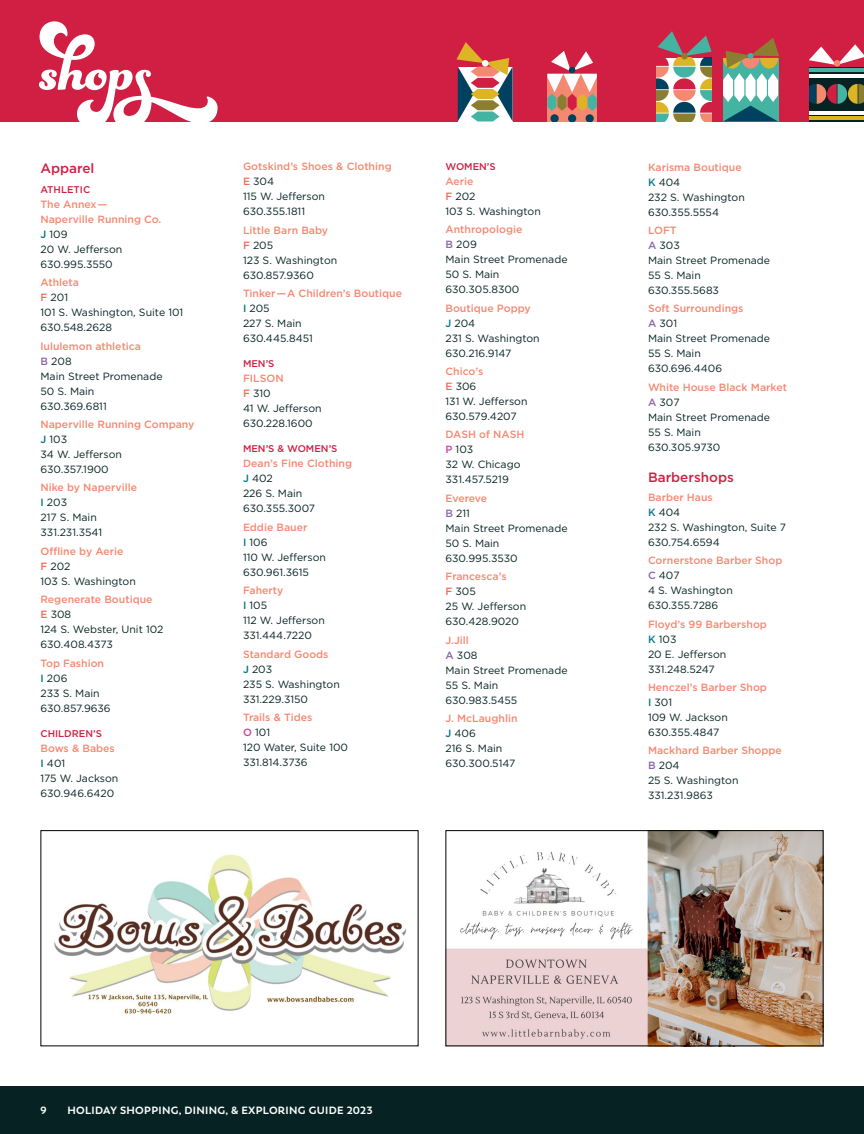
<style>
.page{position:relative;width:864px;height:1134px;background:#fff}
.page>*{position:absolute;margin:0;border:0;box-sizing:border-box;transform-origin:0 0}
.t1{font:63px "Funkydori";color:#fff}
.t2{font:500 13.5px "Gotham";color:#d11f43}
.t3{font:10.5px/15px "Gotham";color:#062222}
.t4{font:500 10.5px/15px "Gotham";color:#f58871}
.t5{font:700 10.5px "Trenda";letter-spacing:.03em;color:#fff}
.t6{font:500 9.75px "Gotham";color:#d11f43}
.s1{color:#00798b}
.s2{font-weight:400;color:#062222}
.s3{font-weight:500;color:#f58871}
.s4{font-weight:500;color:#f26a56}
.s5{font-weight:500;color:#8c65ab}
.s6{font-weight:500;color:#00798b}
.s7{font-weight:500;color:#cb4398}
</style>
<div class="page">
<div style="left:0;top:0;width:864px;height:122px;background:#d11f43"></div>
<div style="left:0;top:1087px;width:864px;height:47px;background:#062222"></div>
<svg style="left:723px;top:38px;width:56px;height:84px"></svg>
<svg style="left:809px;top:44px;width:55px;height:21px"></svg>
<div style="left:810px;top:67px;width:54px;height:55px;background:#062222"></div>
<div style="left:834px;top:60px;width:6px;height:7px;background:#f58871;border-radius:50%"></div>
<hr style="left:810px;top:111px;width:54px;height:4px;background:#fff">
<hr style="left:810px;top:116px;width:54px;height:4px;background:#ddb426">
<hr style="left:810px;top:68px;width:54px;height:4px;background:#45b3a2">
<hr style="left:810px;top:74px;width:54px;height:3px;background:#fff">
<svg style="left:810px;top:84px;width:54px;height:20px"></svg>
<svg style="left:547px;top:121px;width:50px;height:1px"></svg>
<svg style="left:547px;top:51px;width:50px;height:70px"></svg>
<svg style="left:456px;top:42px;width:57px;height:80px"></svg>
<div style="left:482px;top:60px;width:7px;height:7px;background:#fff;border-radius:50%"></div>
<svg style="left:657px;top:31px;width:55px;height:90px"></svg>
<div style="left:681px;top:53px;width:7px;height:6px;background:#8c7e30;border-radius:50%"></div>
<img style="left:54px;top:854px;width:353px;height:160px">
<div style="left:40px;top:830px;width:378px;height:216px;border:1px solid #000"></div>
<img style="left:448px;top:832px;width:374px;height:212px">
<div style="left:446px;top:830px;width:378px;height:216px;border:1px solid #000"></div>
<h1 class="t1" style="left:40px;top:31px;width:199px">shops</h1>
<p class="t2" style="left:40px;top:159px;width:56px">Apparel</p>
<p class="t6" style="left:40px;top:183px;width:51px">ATHLETIC</p>
<p class="t4" style="left:40px;top:197px;width:122px">The Annex—<br>Naperville Running Co.<br><span class="s1">J</span> <span class="s2">109<br>20 W. Jefferson<br>630.995.3550</span></p>
<p class="t3" style="left:40px;top:275px;width:144px"><span class="s3">Athleta<br></span><span class="s4">F</span> 201<br>101 S. Washington, Suite 101<br>630.548.2628</p>
<p class="t3" style="left:40px;top:338px;width:124px"><span class="s3">lululemon athletica<br></span><span class="s5">B</span> 208<br>Main Street Promenade<br>50 S. Main<br>630.369.6811</p>
<p class="t3" style="left:40px;top:417px;width:156px"><span class="s3">Naperville Running Company<br></span><span class="s6">J</span> 103<br>34 W. Jefferson<br>630.357.1900</p>
<p class="t3" style="left:40px;top:480px;width:98px"><span class="s3">Nike by Naperville<br></span><span class="s6">I</span> 203<br>217 S. Main<br>331.231.3541</p>
<p class="t3" style="left:40px;top:543px;width:97px"><span class="s3">Offline by Aerie<br></span><span class="s4">F</span> 202<br>103 S. Washington</p>
<p class="t3" style="left:40px;top:592px;width:125px"><span class="s3">Regenerate Boutique<br></span><span class="s4">E</span> 308<br>124 S. Webster, Unit 102<br>630.408.4373</p>
<p class="t3" style="left:40px;top:655px;width:72px"><span class="s3">Top Fashion<br></span><span class="s6">I</span> 206<br>233 S. Main<br>630.857.9636</p>
<p class="t6" style="left:40px;top:727px;width:63px">CHILDREN’S</p>
<p class="t3" style="left:40px;top:740px;width:79px"><span class="s3">Bows &amp; Babes<br></span><span class="s6">I</span> 401<br>175 W. Jackson<br>630.946.6420</p>
<p class="t3" style="left:243px;top:159px;width:150px"><span class="s3">Gotskind’s Shoes &amp; Clothing<br></span><span class="s4">E</span> 304<br>115 W. Jefferson<br>630.355.1811</p>
<p class="t3" style="left:243px;top:222px;width:96px"><span class="s3">Little Barn Baby<br></span><span class="s4">F</span> 205<br>123 S. Washington<br>630.857.9360</p>
<p class="t4" style="left:243px;top:286px;width:161px">Tinker—A Children’s Boutique<br><span class="s1">I</span> <span class="s2">205<br>227 S. Main<br>630.445.8451</span></p>
<p class="t6" style="left:243px;top:357px;width:33px">MEN’S</p>
<p class="t3" style="left:243px;top:371px;width:80px"><span class="s3">FILSON<br></span><span class="s4">F</span> 310<br>41 W. Jefferson<br>630.228.1600</p>
<p class="t6" style="left:243px;top:443px;width:96px">MEN’S &amp; WOMEN’S</p>
<p class="t3" style="left:243px;top:456px;width:111px"><span class="s3">Dean’s Fine Clothing<br></span><span class="s6">J</span> 402<br>226 S. Main<br>630.355.3007</p>
<p class="t3" style="left:243px;top:519px;width:85px"><span class="s3">Eddie Bauer<br></span><span class="s6">I</span> 106<br>110 W. Jefferson<br>630.961.3615</p>
<p class="t3" style="left:243px;top:583px;width:83px"><span class="s3">Faherty<br></span><span class="s6">I</span> 105<br>112 W. Jefferson<br>331.444.7220</p>
<p class="t3" style="left:243px;top:646px;width:98px"><span class="s3">Standard Goods<br></span><span class="s6">J</span> 203<br>235 S. Washington<br>331.229.3150</p>
<p class="t3" style="left:243px;top:710px;width:107px"><span class="s3">Trails &amp; Tides<br></span><span class="s7">O</span> 101<br>120 Water, Suite 100<br>331.814.3736</p>
<p class="t6" style="left:446px;top:160px;width:52px">WOMEN’S</p>
<p class="t3" style="left:446px;top:173px;width:97px"><span class="s3">Aerie<br></span><span class="s4">F</span> 202<br>103 S. Washington</p>
<p class="t3" style="left:446px;top:222px;width:124px"><span class="s3">Anthropologie<br></span><span class="s5">B</span> 209<br>Main Street Promenade<br>50 S. Main<br>630.305.8300</p>
<p class="t3" style="left:446px;top:300px;width:96px"><span class="s3">Boutique Poppy<br></span><span class="s6">J</span> 204<br>231 S. Washington<br>630.216.9147</p>
<p class="t3" style="left:446px;top:364px;width:83px"><span class="s3">Chico’s<br></span><span class="s4">E</span> 306<br>131 W. Jefferson<br>630.579.4207</p>
<p class="t3" style="left:446px;top:427px;width:80px"><span class="s3">DASH of NASH<br></span><span class="s7">P</span> 103<br>32 W. Chicago<br>331.457.5219</p>
<p class="t3" style="left:446px;top:490px;width:124px"><span class="s3">Evereve<br></span><span class="s5">B</span> 211<br>Main Street Promenade<br>50 S. Main<br>630.995.3530</p>
<p class="t3" style="left:446px;top:569px;width:82px"><span class="s3">Francesca’s<br></span><span class="s4">F</span> 305<br>25 W. Jefferson<br>630.428.9020</p>
<p class="t3" style="left:446px;top:632px;width:124px"><span class="s3">J.Jill<br></span><span class="s5">A</span> 308<br>Main Street Promenade<br>55 S. Main<br>630.983.5455</p>
<p class="t3" style="left:446px;top:710px;width:74px"><span class="s3">J. McLaughlin<br></span><span class="s6">J</span> 406<br>216 S. Main<br>630.300.5147</p>
<p class="t3" style="left:648px;top:159px;width:98px"><span class="s3">Karisma Boutique<br></span><span class="s6">K</span> 404<br>232 S. Washington<br>630.355.5554</p>
<p class="t3" style="left:648px;top:222px;width:124px"><span class="s3">LOFT<br></span><span class="s5">A</span> 303<br>Main Street Promenade<br>55 S. Main<br>630.355.5683</p>
<p class="t3" style="left:648px;top:301px;width:124px"><span class="s3">Soft Surroundings<br></span><span class="s5">A</span> 301<br>Main Street Promenade<br>55 S. Main<br>630.696.4406</p>
<p class="t3" style="left:648px;top:379px;width:141px"><span class="s3">White House Black Market<br></span><span class="s5">A</span> 307<br>Main Street Promenade<br>55 S. Main<br>630.305.9730</p>
<p class="t2" style="left:648px;top:469px;width:87px">Barbershops</p>
<p class="t3" style="left:648px;top:489px;width:140px"><span class="s3">Barber Haus<br></span><span class="s6">K</span> 404<br>232 S. Washington, Suite 7<br>630.754.6594</p>
<p class="t3" style="left:648px;top:553px;width:136px"><span class="s3">Cornerstone Barber Shop<br></span><span class="s5">C</span> 407<br>4 S. Washington<br>630.355.7286</p>
<p class="t3" style="left:648px;top:616px;width:120px"><span class="s3">Floyd’s 99 Barbershop<br></span><span class="s6">K</span> 103<br>20 E. Jefferson<br>331.248.5247</p>
<p class="t3" style="left:648px;top:680px;width:121px"><span class="s3">Henczel’s Barber Shop<br></span><span class="s6">I</span> 301<br>109 W. Jackson<br>630.355.4847</p>
<p class="t3" style="left:648px;top:743px;width:135px"><span class="s3">Mackhard Barber Shoppe<br></span><span class="s5">B</span> 204<br>25 S. Washington<br>331.231.9863</p>
<p class="t5" style="left:41px;top:1104px;width:8px">9</p>
<p class="t5" style="left:67px;top:1104px;width:307px">HOLIDAY SHOPPING, DINING, &amp; EXPLORING GUIDE 2023</p>
</div>
